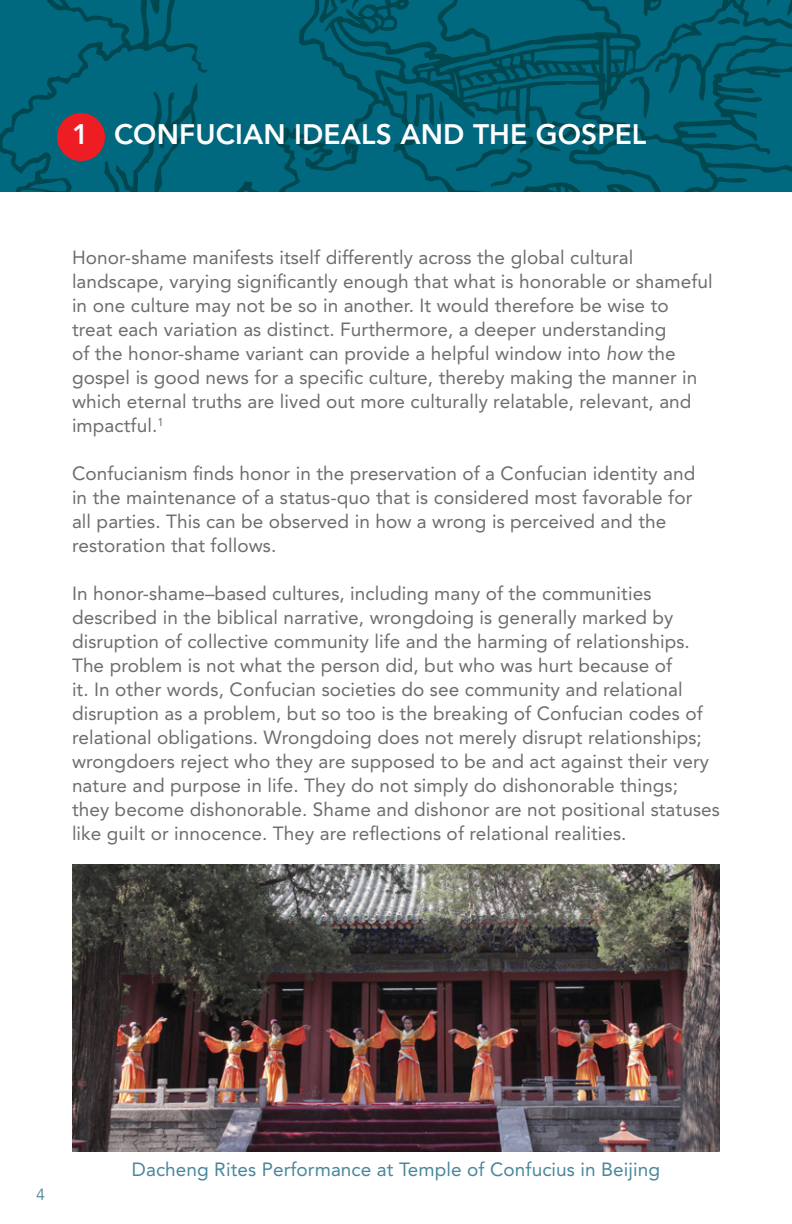
<style>
.page{position:relative;width:792px;height:1224px;background:#fff}
.page>*{position:absolute;margin:0;border:0;box-sizing:border-box;transform-origin:0 0}
.t1{font:800 28px "Avenir";letter-spacing:.005em;color:#fff}
.t2{font:19px/24px "Avenir";letter-spacing:.005em;color:#6c6d70}
.t3{font:19px "Avenir";letter-spacing:.005em;color:#48869b}
.t4{font:16px "Avenir";color:#48869b}
.s1{font-style:italic}
</style>
<div class="page">
<svg style="left:0;top:0;width:792px;height:192px;background:#006276"></svg>
<svg style="left:456px;top:137px;width:188px;height:55px;background:#006175"></svg>
<svg style="left:116px;top:92px;width:50px;height:100px;background:#006276"></svg>
<div style="left:57px;top:113px;width:48px;height:48px;background:#ee1d23;border-radius:50%"></div>
<img style="left:72px;top:864px;width:648px;height:288px">
<h1 class="t1" style="left:72px;top:118px;width:576px">1 CONFUCIAN IDEALS AND THE GOSPEL</h1>
<p class="t2" style="left:72px;top:246px;width:642px">Honor-shame manifests itself differently across the global cultural landscape, varying significantly enough that what is honorable or shameful in one culture may not be so in another. It would therefore be wise to treat each variation as distinct. Furthermore, a deeper understanding<br>of the honor-shame variant can provide a helpful window into <span class="s1">how</span> the gospel is good news for a specific culture, thereby making the manner in which eternal truths are lived out more culturally relatable, relevant, and impactful.<sup>1</sup></p>
<p class="t2" style="left:72px;top:462px;width:625px">Confucianism finds honor in the preservation of a Confucian identity and in the maintenance of a status-quo that is considered most favorable for all parties. This can be observed in how a wrong is perceived and the restoration that follows.</p>
<p class="t2" style="left:72px;top:582px;width:650px">In honor-shame–based cultures, including many of the communities described in the biblical narrative, wrongdoing is generally marked by disruption of collective community life and the harming of relationships.<br>The problem is not what the person did, but who was hurt because of<br>it. In other words, Confucian societies do see community and relational disruption as a problem, but so too is the breaking of Confucian codes of relational obligations. Wrongdoing does not merely disrupt relationships; wrongdoers reject who they are supposed to be and act against their very nature and purpose in life. They do not simply do dishonorable things; they become dishonorable. Shame and dishonor are not positional statuses like guilt or innocence. They are reflections of relational realities.</p>
<p class="t4" style="left:36px;top:1185px;width:10px">4</p>
<p class="t3" style="left:132px;top:1158px;width:530px">Dacheng Rites Performance at Temple of Confucius in Beijing</p>
</div>
